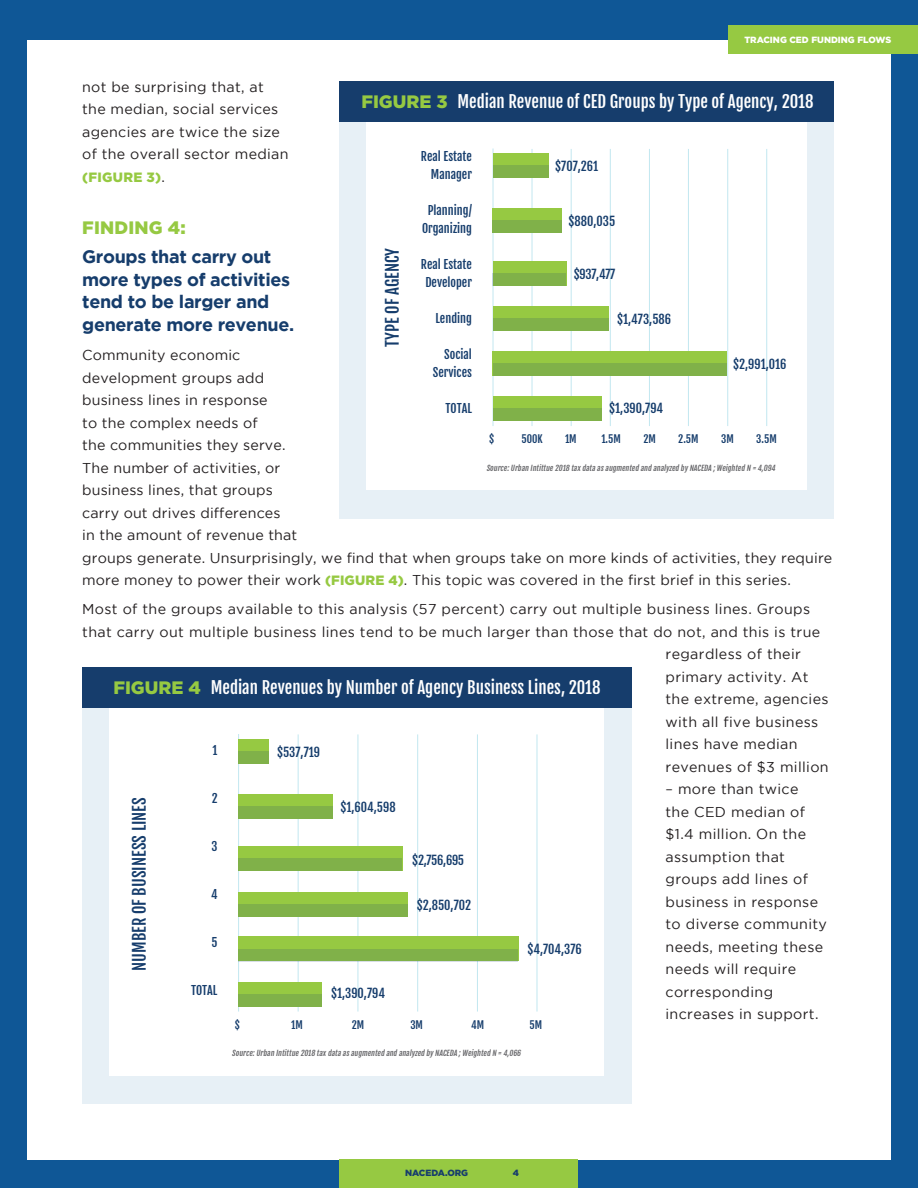
<style>
.page{position:relative;width:918px;height:1188px;background:#0f5796}
.page>*{position:absolute;margin:0;border:0;box-sizing:border-box;transform-origin:0 0}
.t1{font:700 18px/22.5px "Gotham";letter-spacing:-.02em;color:#163d6c}
.t2{font:900 18px "Gotham";letter-spacing:.01em;color:#96c942}
.t3{font:16.65px "Fjalla One";color:#fff}
.t4{font:16.5px "Fjalla One";color:#163d6c}
.t5{font:14.25px/22.5px "Gotham";letter-spacing:.02em;color:#231f20}
.t6{font:900 13.5px "Gotham";letter-spacing:.02em;color:#96c942}
.t7{font:12.3px "Fjalla One";color:#163d6c}
.t8{font:12px/18px "Fjalla One";color:#163d6c;text-align:right}
.t9{font:10.5px "Fjalla One";color:#163d6c}
.t10{font:900 9px "Gotham";color:#fff}
.t11{font:900 9px "Gotham";color:#163d6c}
.t12{font:italic 7.5px "Fjalla One";color:#636366}
.s1{font-weight:400;font-size:14.25px;color:#231f20}
.s2{font-weight:900;font-size:13.5px;color:#96c942}
.s3{font-family:"Gotham";font-weight:900;font-size:18px;color:#96c942}
</style>
<div class="page">
<div style="left:27px;top:40px;width:864px;height:1120px;background:#fff"></div>
<div style="left:340px;top:1160px;width:238px;height:28px;background:#96c942"></div>
<div style="left:728px;top:26px;width:190px;height:28px;background:#96c942"></div>
<div style="left:340px;top:93px;width:494px;height:425px;background:#e7f0f6"></div>
<div style="left:367px;top:86px;width:440px;height:404px;background:#fff"></div>
<hr style="left:493px;top:149px;width:1px;height:277px;background:#c2e7f0">
<hr style="left:532px;top:149px;width:1px;height:277px;background:#c2e7f0">
<hr style="left:571px;top:149px;width:1px;height:277px;background:#c2e7f0">
<hr style="left:610px;top:149px;width:1px;height:277px;background:#c2e7f0">
<hr style="left:649px;top:149px;width:1px;height:277px;background:#c2e7f0">
<hr style="left:688px;top:149px;width:1px;height:277px;background:#c2e7f0">
<div style="left:493px;top:306px;width:115px;height:25px;background:#96c942"></div>
<div style="left:493px;top:261px;width:74px;height:25px;background:#96c942"></div>
<div style="left:493px;top:208px;width:69px;height:25px;background:#96c942"></div>
<div style="left:493px;top:153px;width:56px;height:25px;background:#96c942"></div>
<div style="left:493px;top:351px;width:234px;height:25px;background:#96c942"></div>
<div style="left:340px;top:81px;width:494px;height:41px;background:#163d6c"></div>
<div style="left:493px;top:166px;width:55px;height:12px;background:#80b149"></div>
<div style="left:493px;top:221px;width:69px;height:12px;background:#80b149"></div>
<div style="left:493px;top:273px;width:73px;height:13px;background:#80b149"></div>
<div style="left:493px;top:319px;width:115px;height:12px;background:#80b149"></div>
<div style="left:493px;top:363px;width:233px;height:13px;background:#80b149"></div>
<hr style="left:727px;top:149px;width:1px;height:277px;background:#c2e7f0">
<hr style="left:766px;top:149px;width:1px;height:277px;background:#c2e7f0">
<div style="left:493px;top:396px;width:109px;height:25px;background:#96c942"></div>
<div style="left:493px;top:409px;width:109px;height:12px;background:#80b149"></div>
<div style="left:82px;top:678px;width:550px;height:426px;background:#e7f0f6"></div>
<div style="left:109px;top:672px;width:494px;height:403px;background:#fff"></div>
<hr style="left:238px;top:734px;width:1px;height:278px;background:#c2e7f0">
<hr style="left:298px;top:734px;width:1px;height:278px;background:#c2e7f0">
<hr style="left:358px;top:734px;width:1px;height:278px;background:#c2e7f0">
<hr style="left:417px;top:734px;width:1px;height:278px;background:#c2e7f0">
<hr style="left:477px;top:734px;width:1px;height:278px;background:#c2e7f0">
<hr style="left:537px;top:734px;width:1px;height:278px;background:#c2e7f0">
<div style="left:238px;top:892px;width:170px;height:24px;background:#96c942"></div>
<div style="left:238px;top:846px;width:165px;height:25px;background:#96c942"></div>
<div style="left:238px;top:794px;width:95px;height:24px;background:#96c942"></div>
<div style="left:238px;top:739px;width:31px;height:25px;background:#96c942"></div>
<div style="left:238px;top:937px;width:281px;height:24px;background:#96c942"></div>
<div style="left:82px;top:667px;width:550px;height:40px;background:#163d6c"></div>
<div style="left:238px;top:751px;width:31px;height:13px;background:#80b149"></div>
<div style="left:238px;top:806px;width:95px;height:12px;background:#80b149"></div>
<div style="left:238px;top:859px;width:164px;height:12px;background:#80b149"></div>
<div style="left:238px;top:904px;width:170px;height:12px;background:#80b149"></div>
<div style="left:238px;top:949px;width:280px;height:12px;background:#80b149"></div>
<div style="left:239px;top:982px;width:83px;height:25px;background:#96c942"></div>
<div style="left:239px;top:994px;width:83px;height:13px;background:#80b149"></div>
<p class="t10" style="left:744px;top:34px;width:148px">TRACING CED FUNDING FLOWS</p>
<p class="t5" style="left:82px;top:75px;width:208px">not be surprising that, at the median, social services agencies are twice the size of the overall sector median</p>
<p class="t6" style="left:82px;top:169px;width:84px">(FIGURE 3)<span class="s1">.</span></p>
<p class="t2" style="left:82px;top:217px;width:105px">FINDING 4:</p>
<p class="t1" style="left:82px;top:245px;width:213px">Groups that carry out more types of activities tend to be larger and generate more revenue.</p>
<p class="t5" style="left:82px;top:344px;width:752px">Community economic<br>development groups add<br>business lines in response<br>to the complex needs of<br>the communities they serve.<br>The number of activities, or<br>business lines, that groups<br>carry out drives differences<br>in the amount of revenue that<br>groups generate. Unsurprisingly, we find that when groups take on more kinds of activities, they require more money to power their work <span class="s2">(FIGURE 4)</span>. This topic was covered in the first brief in this series.</p>
<p class="t5" style="left:82px;top:598px;width:729px">Most of the groups available to this analysis (57 percent) carry out multiple business lines. Groups</p>
<p class="t5" style="left:82px;top:620px;width:740px">that carry out multiple business lines tend to be much larger than those that do not, and this is true</p>
<p class="t5" style="left:666px;top:643px;width:137px">regardless of their</p>
<p class="t5" style="left:666px;top:665px;width:144px">primary activity. At</p>
<p class="t5" style="left:666px;top:688px;width:165px">the extreme, agencies</p>
<p class="t5" style="left:666px;top:710px;width:154px">with all five business</p>
<p class="t5" style="left:666px;top:733px;width:134px">lines have median</p>
<p class="t5" style="left:666px;top:755px;width:165px">revenues of $3 million</p>
<p class="t5" style="left:666px;top:778px;width:163px">– more than twice<br>the CED median of $1.4 million. On the assumption that groups add lines of business in response to diverse community needs, meeting these needs will require corresponding increases in support.</p>
<p class="t3" style="left:361px;top:91px;width:454px"><span class="s3">FIGURE 3</span> Median Revenue of CED Groups by Type of Agency, 2018</p>
<p class="t8" style="left:421px;top:148px;width:53px">Real Estate<br>Manager</p>
<p class="t8" style="left:422px;top:202px;width:51px;text-align:center">Planning/<br>Organizing</p>
<p class="t8" style="left:421px;top:256px;width:53px;text-align:center">Real Estate<br>Developer</p>
<p class="t8" style="left:435px;top:310px;width:38px">Lending</p>
<p class="t8" style="left:433px;top:346px;width:41px">Social<br>Services</p>
<p class="t8" style="left:446px;top:400px;width:28px">TOTAL</p>
<p class="t7" style="left:555px;top:159px;width:44px">$707,261</p>
<p class="t7" style="left:568px;top:214px;width:48px">$880,035</p>
<p class="t7" style="left:574px;top:267px;width:43px">$937,477</p>
<p class="t4" style="left:382px;top:347px;width:100px;rotate:-90deg">TYPE OF AGENCY</p>
<p class="t7" style="left:617px;top:312px;width:56px">$1,473,586</p>
<p class="t7" style="left:733px;top:356px;width:55px">$2,991,016</p>
<p class="t7" style="left:609px;top:400px;width:56px">$1,390,794</p>
<p class="t9" style="left:489px;top:433px;width:7px">$</p>
<p class="t9" style="left:521px;top:433px;width:23px">500K</p>
<p class="t9" style="left:565px;top:433px;width:13px">1M</p>
<p class="t9" style="left:601px;top:433px;width:21px">1.5M</p>
<p class="t9" style="left:643px;top:433px;width:14px">2M</p>
<p class="t9" style="left:678px;top:433px;width:22px">2.5M</p>
<p class="t9" style="left:721px;top:433px;width:14px">3M</p>
<p class="t9" style="left:756px;top:433px;width:22px">3.5M</p>
<p class="t12" style="left:486px;top:463px;width:292px">Source:Urban Intittue 2018 tax data as augmented and analyzed by NACEDA ;Weighted N = 4,094</p>
<p class="t3" style="left:113px;top:677px;width:489px"><span class="s3">FIGURE 4</span> Median Revenues by Number of Agency Business Lines, 2018</p>
<p class="t8" style="left:213px;top:741px;width:6px">1</p>
<p class="t8" style="left:212px;top:789px;width:7px">2</p>
<p class="t8" style="left:211px;top:837px;width:8px">3</p>
<p class="t8" style="left:211px;top:885px;width:8px">4</p>
<p class="t8" style="left:211px;top:933px;width:8px">5</p>
<p class="t8" style="left:191px;top:981px;width:28px">TOTAL</p>
<p class="t7" style="left:277px;top:744px;width:45px">$537,719</p>
<p class="t4" style="left:129px;top:971px;width:175px;rotate:-90deg">NUMBER OF BUSINESS LINES</p>
<p class="t7" style="left:340px;top:799px;width:57px">$1,604,598</p>
<p class="t7" style="left:412px;top:852px;width:53px">$2,756,695</p>
<p class="t7" style="left:417px;top:897px;width:56px">$2,850,702</p>
<p class="t7" style="left:527px;top:942px;width:56px">$4,704,376</p>
<p class="t7" style="left:331px;top:986px;width:56px">$1,390,794</p>
<p class="t9" style="left:235px;top:1018px;width:7px">$</p>
<p class="t9" style="left:291px;top:1018px;width:13px">1M</p>
<p class="t9" style="left:352px;top:1018px;width:14px">2M</p>
<p class="t9" style="left:410px;top:1018px;width:14px">3M</p>
<p class="t9" style="left:471px;top:1018px;width:15px">4M</p>
<p class="t9" style="left:530px;top:1018px;width:14px">5M</p>
<p class="t12" style="left:232px;top:1049px;width:292px">Source:Urban Intittue 2018 tax data as augmented and analyzed by NACEDA ;Weighted N = 4,066</p>
<p class="t11" style="left:405px;top:1168px;width:65px">NACEDA.ORG</p>
<p class="t11" style="left:513px;top:1168px;width:8px">4</p>
</div>
